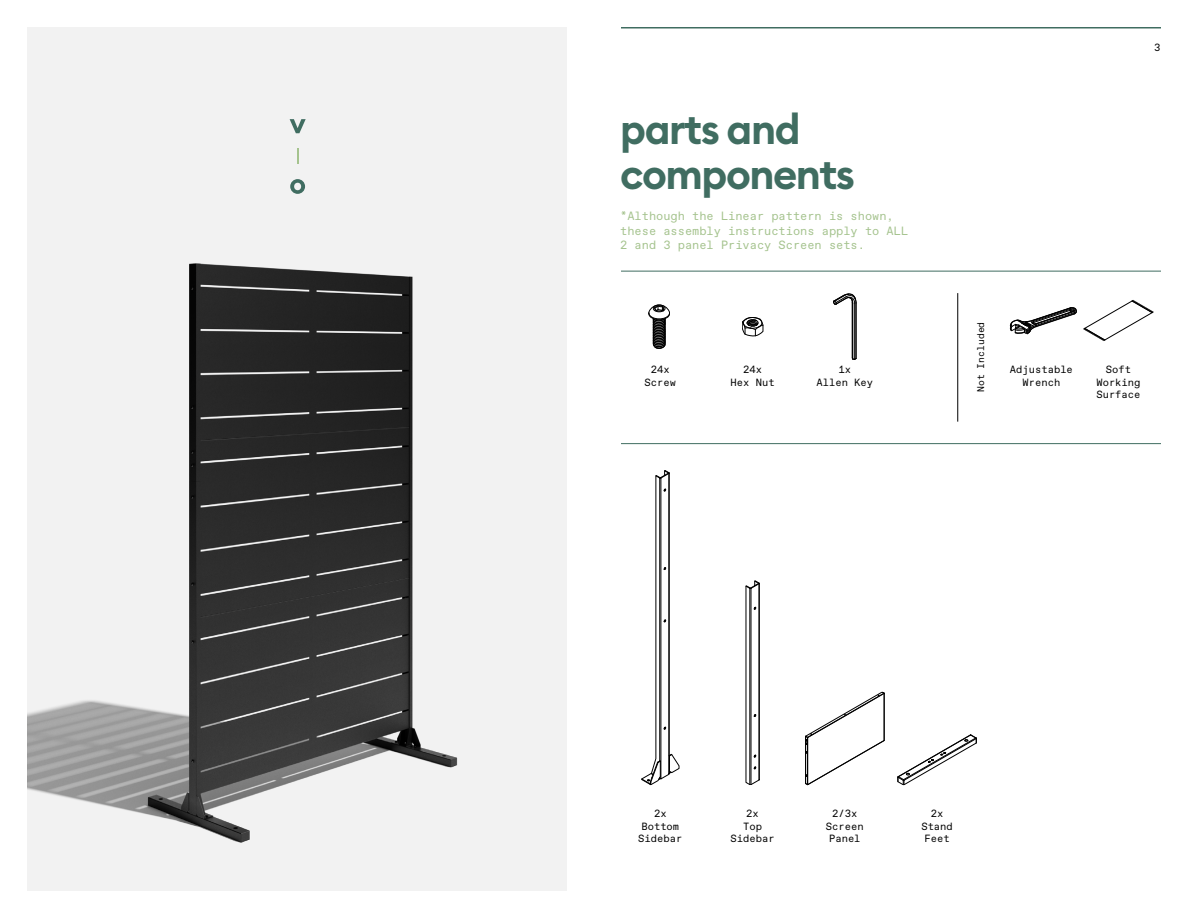
<style>
.page{position:relative;width:1188px;height:918px;background:#fff}
.page>*{position:absolute;margin:0;border:0;box-sizing:border-box;transform-origin:0 0}
.t1{font:600 42px/45px "Euclid Circular B";letter-spacing:-.035em;color:#406d61}
.t2{font:12px/14.4px "ABC Favorit Mono";color:#a5c38e}
.t3{font:10.5px/12.6px "ABC Favorit Mono";color:#000;text-align:center}
.t4{font:9.75px "ABC Favorit Mono";color:#000}
</style>
<div class="page">
<hr style="left:621px;top:27px;width:540px;height:1px;background:#406d61">
<hr style="left:621px;top:271px;width:540px;height:1px;background:#406d61">
<hr style="left:621px;top:443px;width:540px;height:1px;background:#406d61">
<svg style="left:742px;top:317px;width:21px;height:19px"></svg>
<svg style="left:649px;top:305px;width:21px;height:44px"></svg>
<hr style="left:856px;top:303px;width:1px;height:56px;background:#000">
<hr style="left:852px;top:302px;width:1px;height:56px;background:#000">
<hr style="left:853px;top:303px;width:1px;height:56px;background:#000">
<hr style="left:854px;top:304px;width:1px;height:55px;background:#000">
<svg style="left:833px;top:294px;width:23px;height:11px"></svg>
<svg style="left:642px;top:470px;width:37px;height:315px"></svg>
<svg style="left:746px;top:581px;width:14px;height:204px"></svg>
<svg style="left:898px;top:735px;width:79px;height:50px"></svg>
<svg style="left:805px;top:692px;width:80px;height:94px"></svg>
<div style="left:27px;top:27px;width:540px;height:864px;background:#f2f2f2"></div>
<img style="left:27px;top:263px;width:431px;height:580px">
<svg style="left:290px;top:119px;width:16px;height:14px"></svg>
<svg style="left:290px;top:179px;width:15px;height:15px"></svg>
<svg style="left:297px;top:149px;width:1px;height:15px"></svg>
<svg style="left:1083px;top:300px;width:70px;height:41px"></svg>
<hr style="left:957px;top:293px;width:1px;height:129px;background:#000">
<svg style="left:1010px;top:308px;width:66px;height:26px"></svg>
<h1 class="t1" style="left:620px;top:107px;width:236px">parts and components</h1>
<p class="t2" style="left:620px;top:209px;width:290px">*Although the Linear pattern is shown, these assembly instructions apply to ALL<br>2 and 3 panel Privacy Screen sets.</p>
<p class="t3" style="left:1154px;top:41px;width:8px">3</p>
<p class="t4" style="left:975px;top:392px;width:72px;rotate:-90deg">Not Included</p>
<p class="t3" style="left:645px;top:363px;width:33px">24x<br>Screw</p>
<p class="t3" style="left:731px;top:363px;width:46px">24x<br>Hex Nut</p>
<p class="t3" style="left:817px;top:363px;width:58px">1x<br>Allen Key</p>
<p class="t3" style="left:1010px;top:363px;width:64px">Adjustable<br>Wrench</p>
<p class="t3" style="left:1096px;top:363px;width:46px">Soft<br>Working<br>Surface</p>
<p class="t3" style="left:638px;top:807px;width:46px">2x<br>Bottom<br>Sidebar</p>
<p class="t3" style="left:731px;top:807px;width:46px">2x<br>Top<br>Sidebar</p>
<p class="t3" style="left:826px;top:807px;width:39px">2/3x<br>Screen<br>Panel</p>
<p class="t3" style="left:921px;top:807px;width:33px">2x<br>Stand<br>Feet</p>
</div>
